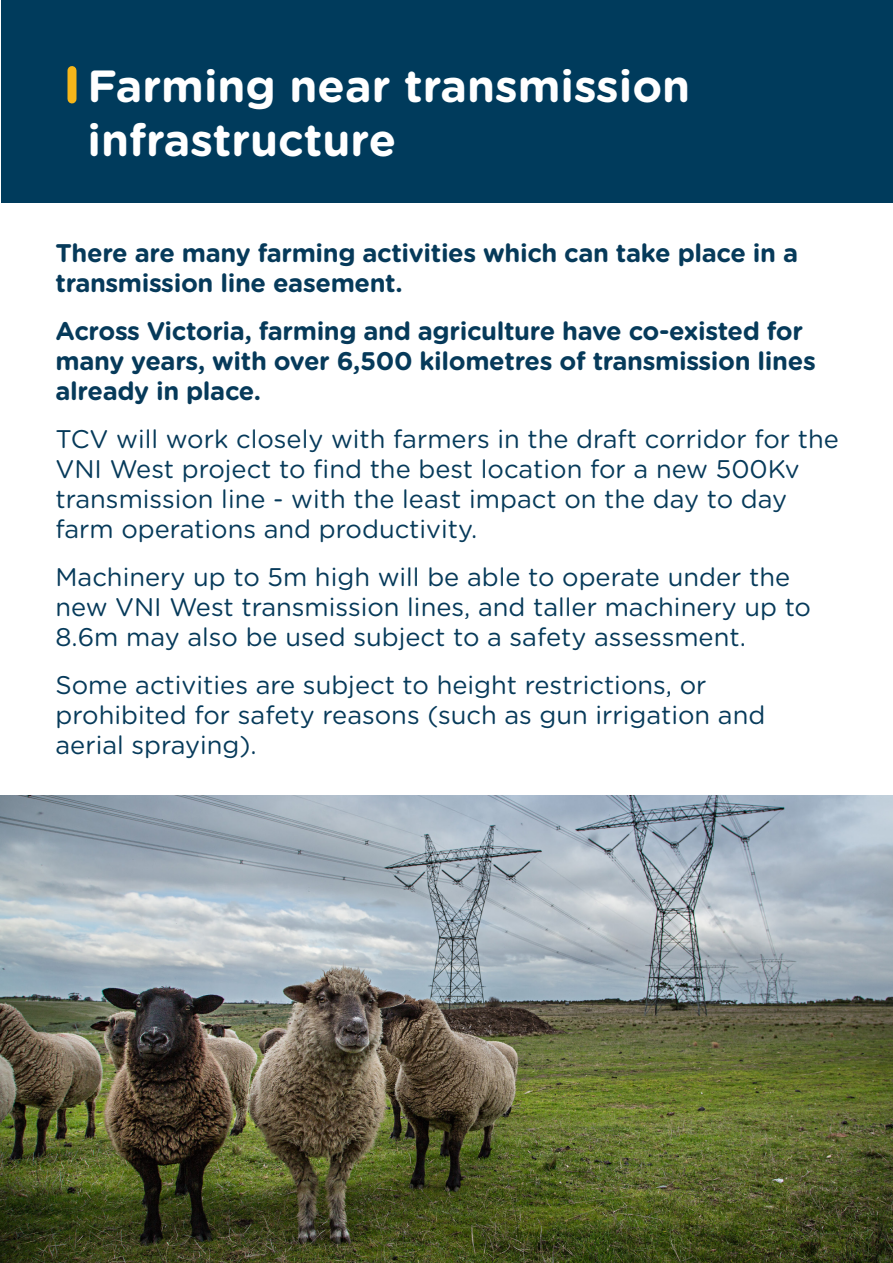
<style>
.page{position:relative;width:893px;height:1263px;background:#fff}
.page>*{position:absolute;margin:0;border:0;box-sizing:border-box;transform-origin:0 0}
.Document_Heading{font:700 45px/54px "Gotham Rounded";color:#fff}
.Hero_text{font:25.5px/30px "Gotham Rounded";color:#063a5a}
.Hero_text-2{font:700 25.5px/30px "Gotham Rounded";letter-spacing:-.015em;color:#063a5a}
</style>
<div class="page">
<div style="left:2px;top:0;width:891px;height:203px;background:#003b5c"></div>
<div style="left:68px;top:71px;width:8px;height:28px;background:#f5b61a"></div>
<img style="left:0;top:795px;width:893px;height:468px">
<p class="Document_Heading" style="left:87px;top:57px;width:604px">Farming near transmission infrastructure</p>
<p class="Hero_text-2" style="left:56px;top:237px;width:744px">There are many farming activities which can take place in a transmission line easement.</p>
<p class="Hero_text-2" style="left:56px;top:315px;width:762px">Across Victoria, farming and agriculture have co-existed for many years, with over 6,500 kilometres of transmission lines already in place.</p>
<p class="Hero_text" style="left:56px;top:423px;width:785px">TCV will work closely with farmers in the draft corridor for the VNI West project to find the best location for a new 500Kv transmission line - with the least impact on the day to day farm operations and productivity.</p>
<p class="Hero_text" style="left:56px;top:561px;width:757px">Machinery up to 5m high will be able to operate under the new VNI West transmission lines, and taller machinery up to<br>8.6m may also be used subject to a safety assessment.</p>
<p class="Hero_text" style="left:56px;top:669px;width:711px">Some activities are subject to height restrictions, or prohibited for safety reasons (such as gun irrigation and aerial spraying).</p>
</div>
